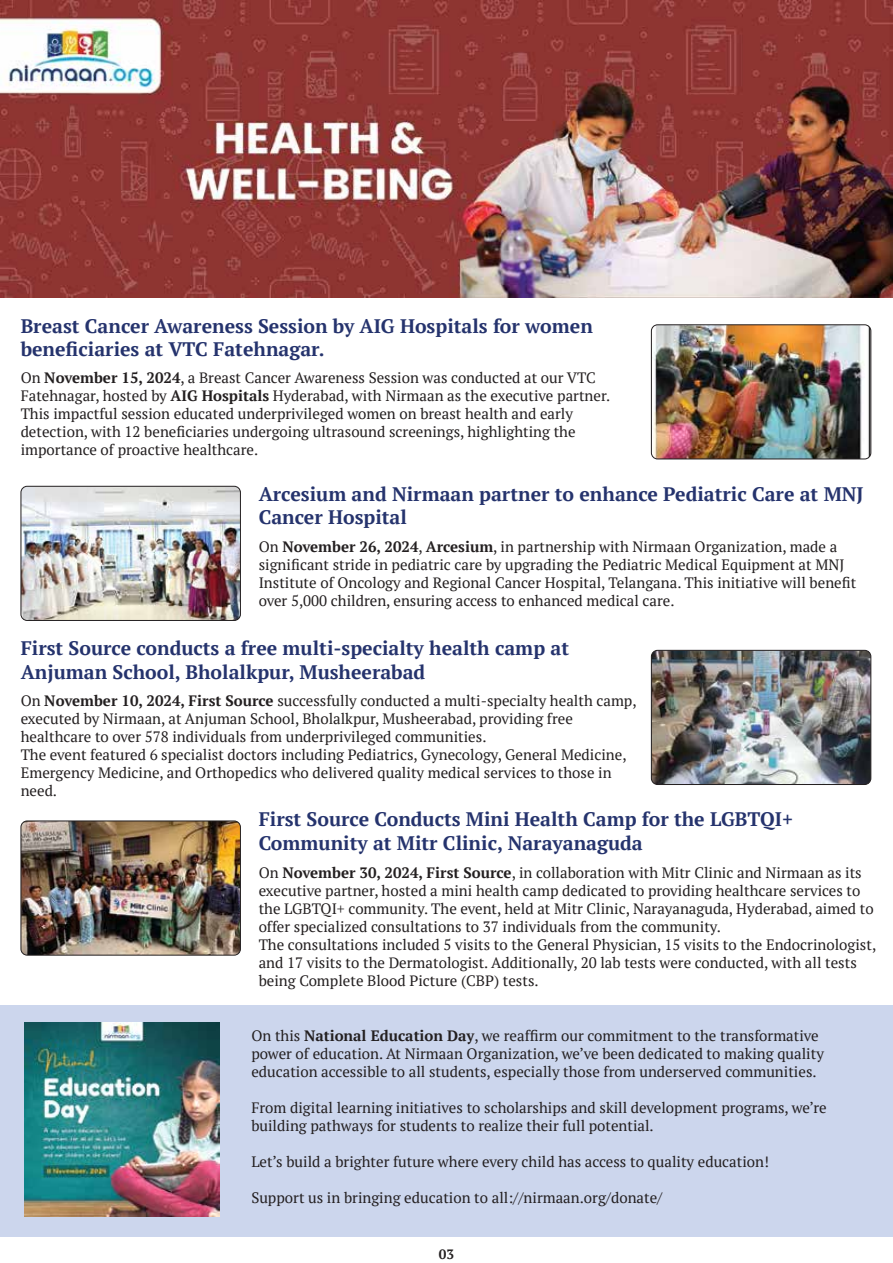
<style>
.page{position:relative;width:893px;height:1263px;background:#fff}
.page>*{position:absolute;margin:0;border:0;box-sizing:border-box;transform-origin:0 0}
.t1{font:700 19.5px/23.4px "PT Serif";color:#25336d}
.t2{font:15px/18px "PT Serif";color:#231f20}
.t3{font:700 13.5px "PT Serif";color:#231f20}
.s1{font-weight:700}
</style>
<div class="page">
<img style="left:0;top:0;width:893px;height:298px">
<img style="left:651px;top:326px;width:219px;height:133px">
<div style="left:651px;top:324px;width:220px;height:135px;border:1px solid #231f20;border-radius:6px"></div>
<img style="left:21px;top:486px;width:218px;height:134px">
<div style="left:21px;top:486px;width:220px;height:135px;border:1px solid #231f20;border-radius:6px"></div>
<img style="left:651px;top:650px;width:220px;height:134px">
<div style="left:651px;top:650px;width:220px;height:135px;border:1px solid #231f20;border-radius:6px"></div>
<img style="left:21px;top:822px;width:219px;height:133px">
<div style="left:21px;top:820px;width:220px;height:135px;border:1px solid #231f20;border-radius:6px"></div>
<div style="left:0;top:1005px;width:893px;height:231px;background:#ccd6ed"></div>
<img style="left:25px;top:1022px;width:194px;height:195px">
<h1 class="t1" style="left:21px;top:314px;width:574px">Breast Cancer Awareness Session by AIG Hospitals for women beneficiaries at VTC Fatehnagar.</h1>
<p class="t2" style="left:21px;top:368px;width:591px">On <span class="s1">November 15, 2024</span>, a Breast Cancer Awareness Session was conducted at our VTC Fatehnagar, hosted by <span class="s1">AIG Hospitals</span> Hyderabad, with Nirmaan as the executive partner.<br>This impactful session educated underprivileged women on breast health and early detection, with 12 beneficiaries undergoing ultrasound screenings, highlighting the importance of proactive healthcare.</p>
<h1 class="t1" style="left:259px;top:482px;width:606px">Arcesium and Nirmaan partner to enhance Pediatric Care at MNJ<br>Cancer Hospital</h1>
<p class="t2" style="left:259px;top:537px;width:599px">On <span class="s1">November 26, 2024</span>, <span class="s1">Arcesium</span>, in partnership with Nirmaan Organization, made a significant stride in pediatric care by upgrading the Pediatric Medical Equipment at MNJ Institute of Oncology and Regional Cancer Hospital, Telangana. This initiative will benefit over 5,000 children, ensuring access to enhanced medical care.</p>
<h1 class="t1" style="left:21px;top:636px;width:550px">First Source conducts a free multi-specialty health camp at<br>Anjuman School, Bholalkpur, Musheerabad</h1>
<p class="t2" style="left:21px;top:691px;width:617px">On <span class="s1">November 10, 2024, First Source</span> successfully conducted a multi-specialty health camp, executed by Nirmaan, at Anjuman School, Bholalkpur, Musheerabad, providing free healthcare to over 578 individuals from underprivileged communities.<br>The event featured 6 specialist doctors including Pediatrics, Gynecology, General Medicine, Emergency Medicine, and Orthopedics who delivered quality medical services to those in need.</p>
<h1 class="t1" style="left:259px;top:808px;width:536px">First Source Conducts Mini Health Camp for the LGBTQI+<br>Community at Mitr Clinic, Narayanaguda</h1>
<p class="t2" style="left:259px;top:863px;width:619px">On <span class="s1">November 30, 2024, First Source</span>, in collaboration with Mitr Clinic and Nirmaan as its executive partner, hosted a mini health camp dedicated to providing healthcare services to the LGBTQI+ community. The event, held at Mitr Clinic, Narayanaguda, Hyderabad, aimed to offer specialized consultations to 37 individuals from the community.<br>The consultations included 5 visits to the General Physician, 15 visits to the Endocrinologist, and 17 visits to the Dermatologist. Additionally, 20 lab tests were conducted, with all tests being Complete Blood Picture (CBP) tests.</p>
<p class="t2" style="left:251px;top:1026px;width:574px">On this <span class="s1">National Education Day</span>, we reaffirm our commitment to the transformative power of education. At Nirmaan Organization, we’ve been dedicated to making quality education accessible to all students, especially those from underserved communities.</p>
<p class="t2" style="left:251px;top:1098px;width:577px">From digital learning initiatives to scholarships and skill development programs, we’re building pathways for students to realize their full potential.</p>
<p class="t2" style="left:251px;top:1152px;width:519px">Let’s build a brighter future where every child has access to quality education!</p>
<p class="t2" style="left:251px;top:1188px;width:413px">Support us in bringing education to all://nirmaan.org/donate/</p>
<p class="t3" style="left:439px;top:1245px;width:17px">03</p>
</div>
